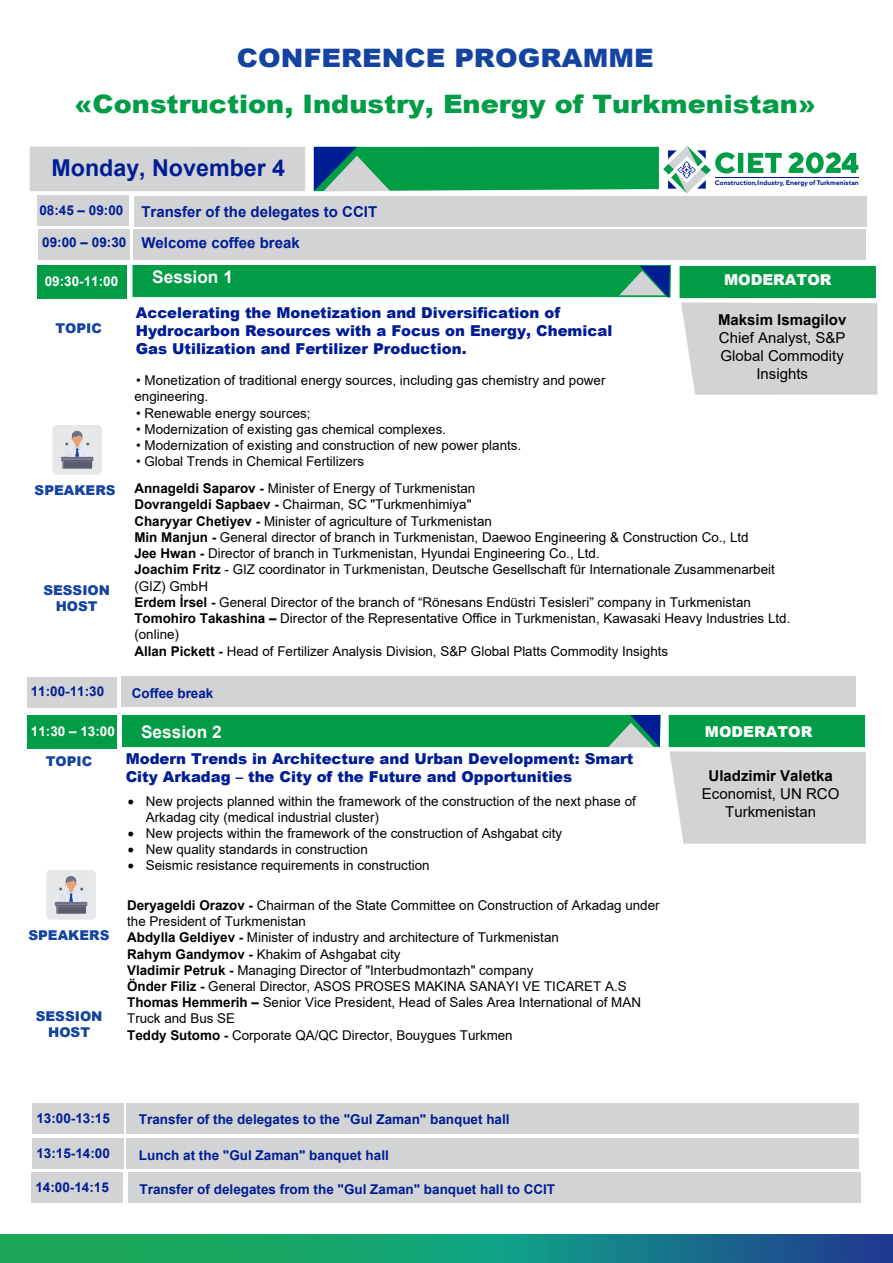
<style>
.page{position:relative;width:893px;height:1263px;background:#fff}
.page>*{position:absolute;margin:0;border:0;box-sizing:border-box;transform-origin:0 0}
.t1{font:900 25.5px "Arial";color:#009c46;scale:1.07 1}
.t2{font:900 25.5px "Arial";color:#1443a0;scale:1.07 1}
.t3{font:700 23.25px "Arial";color:#001d94}
.t4{font:700 17.25px "Arial";color:#fefefe}
.t5{font:700 17.25px "Arial";color:#fefefe}
.t6{font:900 15px/18px "Arial";color:#001d94}
.t7{font:700 15px "Arial";color:#001d94}
.t8{font:15px/18px "Arial";color:#000;text-align:center}
.t9{font:700 15px "Arial";color:#000}
.t10{font:900 15px "Arial";color:#fff}
.t11{font:13.5px/16.2px "Arial";color:#000}
.t12{font:13.5px/16.2px "Arial";color:#000}
.t13{font:700 13.5px "Arial";color:#001d94}
.t14{font:900 13.5px/16.2px "Arial";color:#1443a0;text-align:center}
.t15{font:700 13.5px "Arial";color:#fff}
.t16{font:700 6.6px "TT Norms Pro";color:#001d94}
.s1{font-size:13.5px}
.s2{font-style:inherit}
.s3{font-weight:700}
</style>
<div class="page">
<svg style="left:0;top:1234px;width:892px;height:28px;background:#178c77"></svg>
<div style="left:133px;top:265px;width:538px;height:32px;background:#009c46"></div>
<div style="left:37px;top:265px;width:90px;height:34px;background:#009c46"></div>
<div style="left:681px;top:302px;width:196px;height:93px;background:#d2d3d5"></div>
<div style="left:680px;top:266px;width:196px;height:32px;background:#009c46"></div>
<svg style="left:619px;top:266px;width:51px;height:32px"></svg>
<div style="left:30px;top:147px;width:275px;height:44px;background:#d2d3d5"></div>
<svg style="left:314px;top:146px;width:544px;height:47px"></svg>
<div style="left:52px;top:425px;width:50px;height:50px;background:#e6e7e8;border-radius:4px"></div>
<svg style="left:61px;top:431px;width:33px;height:38px"></svg>
<div style="left:121px;top:676px;width:734px;height:31px;background:#d2d3d5"></div>
<div style="left:27px;top:677px;width:90px;height:30px;background:#d2d3d5"></div>
<div style="left:122px;top:715px;width:538px;height:32px;background:#009c46"></div>
<div style="left:27px;top:715px;width:90px;height:33px;background:#009c46"></div>
<div style="left:670px;top:751px;width:196px;height:93px;background:#d2d3d5"></div>
<div style="left:669px;top:715px;width:196px;height:32px;background:#009c46"></div>
<svg style="left:608px;top:715px;width:52px;height:32px"></svg>
<div style="left:46px;top:870px;width:50px;height:50px;background:#e6e7e8;border-radius:4px"></div>
<svg style="left:55px;top:876px;width:33px;height:38px"></svg>
<div style="left:126px;top:1103px;width:733px;height:31px;background:#d2d3d5"></div>
<div style="left:32px;top:1103px;width:92px;height:31px;background:#d2d3d5"></div>
<div style="left:126px;top:1138px;width:733px;height:31px;background:#d2d3d5"></div>
<div style="left:32px;top:1138px;width:92px;height:31px;background:#d2d3d5"></div>
<div style="left:128px;top:1172px;width:733px;height:31px;background:#d2d3d5"></div>
<div style="left:31px;top:1172px;width:92px;height:31px;background:#d2d3d5"></div>
<div style="left:133px;top:229px;width:733px;height:31px;background:#d2d3d5"></div>
<div style="left:38px;top:229px;width:92px;height:30px;background:#d2d3d5"></div>
<div style="left:134px;top:196px;width:733px;height:30px;background:#d2d3d5"></div>
<div style="left:37px;top:195px;width:92px;height:31px;background:#d2d3d5"></div>
<h1 class="t2" style="left:237px;top:40px;width:391px">CONFERENCE PROGRAMME</h1>
<h1 class="t1" style="left:74px;top:85px;width:695px">«Construction, Industry, Energy of Turkmenistan»</h1>
<h2 class="t3" style="left:51px;top:152px;width:235px">Monday, November 4</h2>
<p class="t7" style="left:39px;top:201px;width:339px"><span class="s1">08:45 – 09:00</span> Transfer of the delegates to CCIT</p>
<p class="t7" style="left:42px;top:232px;width:259px"><span class="s1">09:00 – 09:30</span> Welcome coffee break</p>
<p class="t16" style="left:715px;top:180px;width:145px">Construction,Industry, Energy of Turkmenistan</p>
<p class="t15" style="left:45px;top:271px;width:75px"><span class="s2">09</span>:<span class="s2">3</span>0-11:<span class="s2">0</span>0</p>
<p class="t14" style="left:55px;top:320px;width:48px">TOPIC</p>
<p class="t14" style="left:35px;top:482px;width:82px">SPEAKERS</p>
<p class="t14" style="left:43px;top:581px;width:68px">SESSION<br>HOST</p>
<p class="t4" style="left:152px;top:265px;width:82px">Session 1</p>
<p class="t10" style="left:724px;top:269px;width:109px">MODERATOR</p>
<p class="t6" style="left:136px;top:303px;width:478px">Accelerating the Monetization and Diversification of<br>Hydrocarbon Resources with a Focus on Energy, Chemical<br>Gas Utilization and Fertilizer Production.</p>
<p class="t9" style="left:718px;top:309px;width:130px">Maksim Ismagilov</p>
<p class="t8" style="left:719px;top:328px;width:128px">Chief Analyst, S&amp;P<br>Global Commodity<br>Insights</p>
<p class="t12" style="left:135px;top:372px;width:472px">• Monetization of traditional energy sources, including gas chemistry and power engineering.</p>
<p class="t12" style="left:136px;top:405px;width:176px">• Renewable energy sources;</p>
<p class="t12" style="left:136px;top:421px;width:311px">• Modernization of existing gas chemical complexes.</p>
<p class="t12" style="left:136px;top:437px;width:387px">• Modernization of existing and construction of new power plants.</p>
<p class="t11" style="left:134px;top:448px;width:342px;line-height:27px"><span class="s2">•</span> Global Trends in Chemical Fertilizers<br><span class="s3">Annageldi Saparov -</span> Minister of Energy of Turkmenistan</p>
<p class="t11" style="left:134px;top:496px;width:657px"><span class="s3">Dovrangeldi Sapbaev -</span> Chairman, SC "Turkmenhimiya"<br><span class="s3">Charyyar Chetiyev -</span> Minister of agriculture of Turkmenistan<br><span class="s3">Min Manjun -</span> General director of branch in Turkmenistan, Daewoo Engineering &amp; Construction Co., Ltd<br><span class="s3">Jee Hwan -</span> Director of branch in Turkmenistan, Hyundai Engineering Co., Ltd.<br><span class="s3">Joachim Fritz</span> - GIZ coordinator in Turkmenistan, Deutsche Gesellschaft für Internationale Zusammenarbeit (GIZ) GmbH<br><span class="s3">Erdem İrsel -</span> General Director of the branch of “Rönesans Endüstri Tesisleri” company in Turkmenistan <span class="s3">Tomohiro Takashina –</span> Director of the Representative Office in Turkmenistan, Kawasaki Heavy Industries Ltd. (online)<br><span class="s3">Allan Pickett -</span> Head of Fertilizer Analysis Division, S&amp;P Global Platts Commodity Insights</p>
<p class="t13" style="left:31px;top:682px;width:75px">11:<span class="s2">0</span>0-1<span class="s2">1</span>:<span class="s2">3</span>0</p>
<p class="t13" style="left:132px;top:683px;width:83px">Coffee break</p>
<p class="t15" style="left:31px;top:722px;width:86px">1<span class="s2">1</span>:<span class="s2">3</span>0 – 13:<span class="s2">0</span>0</p>
<p class="t6" style="left:126px;top:749px;width:509px">Modern Trends in Architecture and Urban Development: Smart<br>City Arkadag – the City of the Future and Opportunities</p>
<p class="t5" style="left:141px;top:720px;width:82px">Session 2</p>
<p class="t10" style="left:705px;top:721px;width:109px">MODERATOR</p>
<p class="t14" style="left:46px;top:753px;width:48px">TOPIC</p>
<p class="t9" style="left:708px;top:765px;width:126px">Uladzimir Valetka</p>
<p class="t8" style="left:702px;top:785px;width:139px">Economist, UN RCO<br>Turkmenistan</p>
<p class="t11" style="left:146px;top:793px;width:491px;text-indent:-18px">• New projects planned within the framework of the construction of the next phase of<br>Arkadag city (medical industrial cluster)</p>
<p class="t11" style="left:128px;top:825px;width:436px">• New projects within the framework of the construction of Ashgabat city</p>
<p class="t11" style="left:128px;top:841px;width:241px">• New quality standards in construction</p>
<p class="t11" style="left:128px;top:857px;width:303px">• Seismic resistance requirements in construction</p>
<p class="t14" style="left:28px;top:927px;width:82px">SPEAKERS</p>
<p class="t14" style="left:36px;top:1007px;width:68px">SESSION<br>HOST</p>
<p class="t11" style="left:127px;top:897px;width:534px"><span class="s3">Deryageldi Orazov -</span> Chairman of the State Committee on Construction of Arkadag under the President of Turkmenistan<br><span class="s3">Abdylla Geldiyev -</span> Minister of industry and architecture of Turkmenistan<br><span class="s3">Rahym Gandymov -</span> Khakim of Ashgabat city<br><span class="s3">Vladimir Petruk -</span> Managing Director of "Interbudmontazh" company<br><span class="s3">Önder Filiz -</span> General Director, ASOS PROSES MAKINA SANAYI VE TICARET A.S <span class="s3">Thomas Hemmerih –</span> Senior Vice President, Head of Sales Area International of MAN Truck and Bus SE<br><span class="s3">Teddy Sutomo -</span> Corporate QA/QC Director, Bouygues Turkmen</p>
<p class="t13" style="left:36px;top:1109px;width:75px">13:<span class="s2">0</span>0-13:<span class="s2">1</span>5</p>
<p class="t13" style="left:139px;top:1110px;width:372px">Transfer of the delegates to the "Gul Zaman" banquet hall</p>
<p class="t13" style="left:36px;top:1144px;width:75px">13:<span class="s2">1</span>5-14:<span class="s2">00</span></p>
<p class="t13" style="left:139px;top:1145px;width:251px">Lunch at the "Gul Zaman" banquet hall</p>
<p class="t13" style="left:35px;top:1178px;width:75px">14:<span class="s2">00</span>-1<span class="s2">4</span>:<span class="s2">15</span></p>
<p class="t13" style="left:140px;top:1179px;width:417px">Transfer of delegates from the "Gul Zaman" banquet hall to CCIT</p>
</div>
